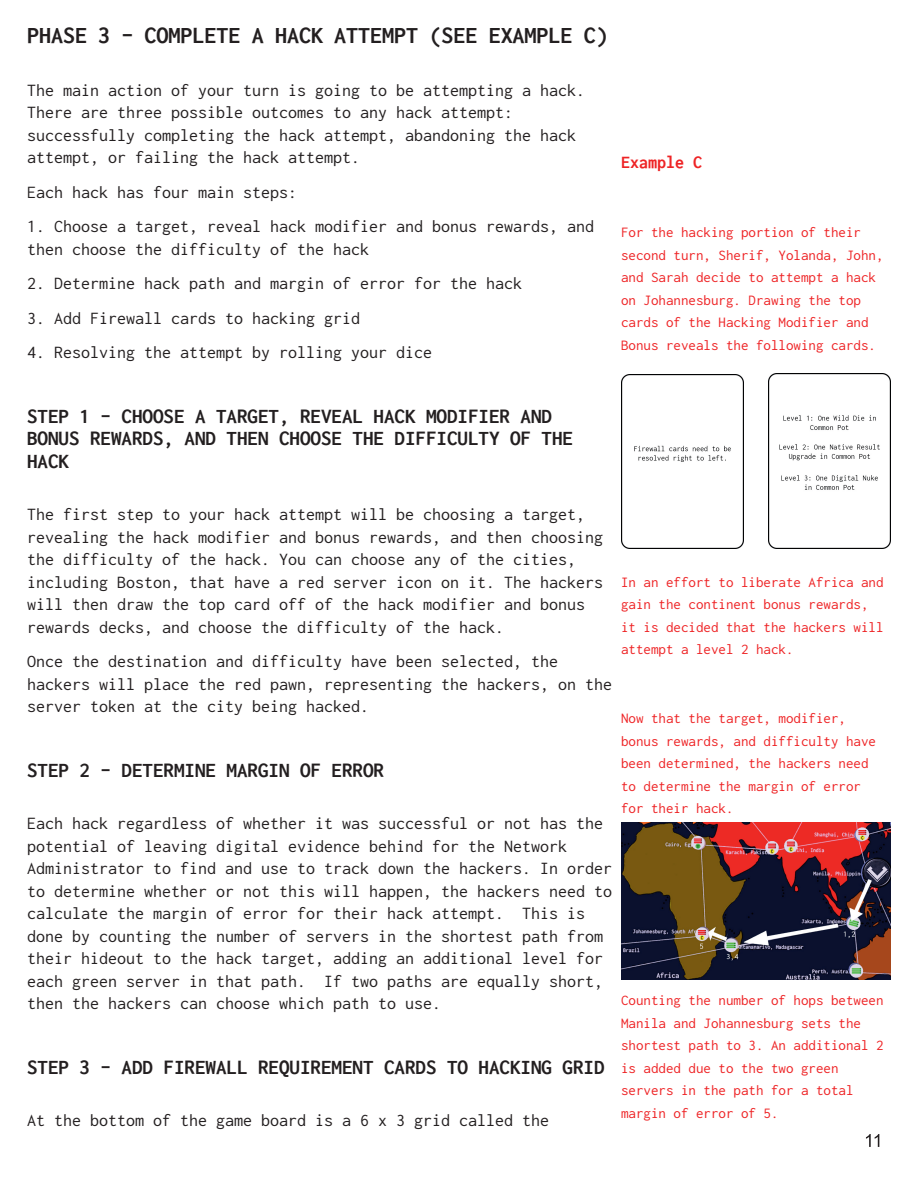
<style>
.page{position:relative;width:918px;height:1188px;background:#fff}
.page>*{position:absolute;margin:0;border:0;box-sizing:border-box;transform-origin:0 0}
.t1{font:700 24px "Inconsolata";color:#231f20}
.t2{font:700 21px/22.5px "Inconsolata";color:#231f20}
.t3{font:18px/22.5px "Inconsolata";color:#231f20}
.t4{font:700 18px "Inconsolata";color:#ee2325}
.t5{font:15px/22.5px "Inconsolata";color:#ee2325}
</style>
<div class="page">
<img style="left:622px;top:374px;width:121px;height:174px">
<img style="left:768px;top:374px;width:123px;height:175px">
<img style="left:621px;top:822px;width:270px;height:158px">
<h1 class="t1" style="left:27px;top:23px;width:582px">PHASE 3 - COMPLETE A HACK ATTEMPT (SEE EXAMPLE C)</h1>
<p class="t3" style="left:27px;top:78px;width:559px">The main action of your turn is going to be attempting a hack.<br>There are three possible outcomes to any hack attempt: successfully completing the hack attempt, abandoning the hack attempt, or failing the hack attempt.</p>
<p class="t3" style="left:27px;top:180px;width:271px">Each hack has four main steps:</p>
<p class="t3" style="left:27px;top:215px;width:568px">1. Choose a target, reveal hack modifier and bonus rewards, and then choose the difficulty of the hack</p>
<p class="t3" style="left:27px;top:272px;width:496px">2. Determine hack path and margin of error for the hack</p>
<p class="t3" style="left:27px;top:306px;width:334px">3. Add Firewall cards to hacking grid</p>
<p class="t3" style="left:27px;top:341px;width:406px">4. Resolving the attempt by rolling your dice</p>
<p class="t4" style="left:621px;top:153px;width:82px">Example C</p>
<p class="t5" style="left:621px;top:221px;width:264px">For the hacking portion of their second turn, Sherif, Yolanda, John, and Sarah decide to attempt a hack on Johannesburg. Drawing the top cards of the Hacking Modifier and Bonus reveals the following cards.</p>
<p class="t2" style="left:27px;top:404px;width:547px">STEP 1 - CHOOSE A TARGET, REVEAL HACK MODIFIER AND<br>BONUS REWARDS, AND THEN CHOOSE THE DIFFICULTY OF THE<br>HACK</p>
<p class="t3" style="left:27px;top:503px;width:577px">The first step to your hack attempt will be choosing a target, revealing the hack modifier and bonus rewards, and then choosing the difficulty of the hack. You can choose any of the cities, including Boston, that have a red server icon on it. The hackers will then draw the top card off of the hack modifier and bonus rewards decks, and choose the difficulty of the hack.</p>
<p class="t3" style="left:27px;top:650px;width:586px">Once the destination and difficulty have been selected, the hackers will place the red pawn, representing the hackers, on the server token at the city being hacked.</p>
<p class="t2" style="left:27px;top:758px;width:358px">STEP 2 - DETERMINE MARGIN OF ERROR</p>
<p class="t3" style="left:27px;top:812px;width:586px">Each hack regardless of whether it was successful or not has the potential of leaving digital evidence behind for the Network Administrator to find and use to track down the hackers. In order to determine whether or not this will happen, the hackers need to calculate the margin of error for their hack attempt. This is done by counting the number of servers in the shortest path from their hideout to the hack target, adding an additional level for each green server in that path. If two paths are equally short, then the hackers can choose which path to use.</p>
<p class="t2" style="left:27px;top:1055px;width:579px">STEP 3 - ADD FIREWALL REQUIREMENT CARDS TO HACKING GRID</p>
<p class="t3" style="left:27px;top:1109px;width:523px">At the bottom of the game board is a 6 x 3 grid called the</p>
<p class="t5" style="left:621px;top:570px;width:264px">In an effort to liberate Africa and gain the continent bonus rewards, it is decided that the hackers will attempt a level 2 hack.</p>
<p class="t5" style="left:621px;top:707px;width:256px">Now that the target, modifier, bonus rewards, and difficulty have been determined, the hackers need to determine the margin of error for their hack.</p>
<p class="t5" style="left:621px;top:989px;width:264px">Counting the number of hops between<br>Manila and Johannesburg sets the shortest path to 3. An additional 2 is added due to the two green servers in the path for a total margin of error of 5.</p>
</div>
